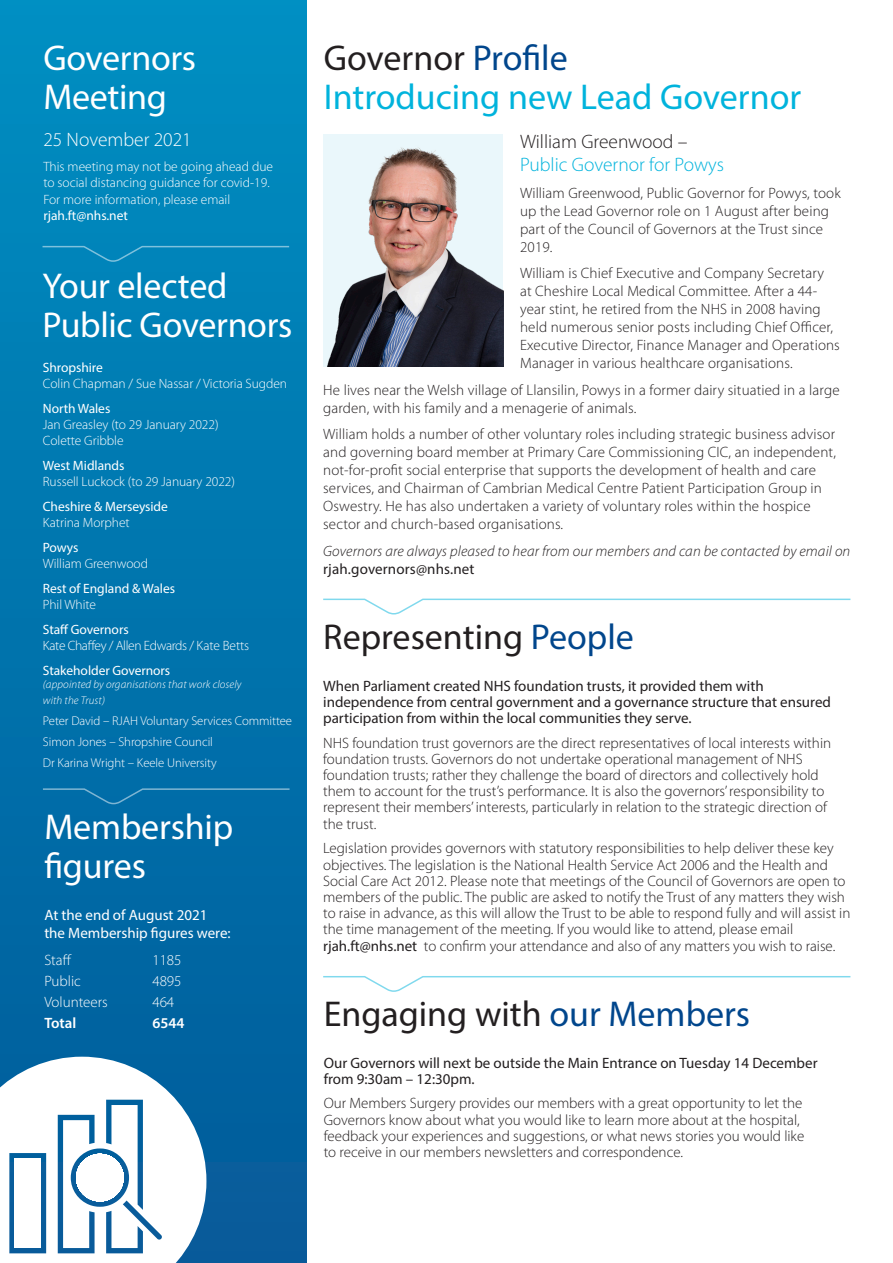
<style>
.page{position:relative;width:893px;height:1263px;background:#fff}
.page>*{position:absolute;margin:0;border:0;box-sizing:border-box;transform-origin:0 0}
.t1{font:36px/39px "Myriad Pro";letter-spacing:-.01em;color:#fff}
.t2{font:36px "Myriad Pro";color:#231f20}
.t3{font:36px "Myriad Pro";color:#00b3dc}
.t4{font:300 19.5px/23.4px "Myriad Pro";color:#00b3dc}
.t5{font:300 19.5px "Myriad Pro";color:#fff}
.t6{font:300 15px/18px "Myriad Pro";color:#231f20}
.t7{font:15px/16.2px "Myriad Pro";color:#231f20}
.t8{font:italic 300 15px/18px "Myriad Pro";letter-spacing:.01em;color:#231f20}
.t9{font:15px/18px "Myriad Pro";color:#fff}
.t10{font:300 15px "Myriad Pro";color:#fff}
.t11{font:600 15px "Myriad Pro";color:#fff}
.t12{font:300 13.5px/16.2px "Myriad Pro";letter-spacing:-.005em;color:#fff}
.t13{font:13.5px/16.2px "Myriad Pro";letter-spacing:-.005em;color:#fff}
.t14{font:300 13.5px/16.2px "Myriad Pro";letter-spacing:-.03em;color:#fff}
.t15{font:300 12.75px "Myriad Pro";letter-spacing:-.005em;color:#fff}
.t16{font:italic 300 11.25px/16.2px "Myriad Pro";letter-spacing:.01em;color:#fff}
.s1{font-weight:400}
.s2{font-weight:300}
.s3{color:#01468c}
.s4{color:#231f20}
.s5{font-weight:400;font-style:normal}
</style>
<div class="page">
<div style="left:0;top:0;width:307px;height:1263px;background:linear-gradient(to bottom,#008ec1,#035999)"></div>
<svg style="left:41px;top:245px;width:250px;height:18px;background:#0a89bc"></svg>
<svg style="left:0;top:1057px;width:206px;height:206px"></svg>
<svg style="left:41px;top:788px;width:250px;height:17px;background:#0b72ab"></svg>
<svg style="left:323px;top:598px;width:528px;height:17px"></svg>
<svg style="left:323px;top:976px;width:528px;height:16px"></svg>
<img style="left:323px;top:134px;width:180px;height:232px">
<p class="t1" style="left:43px;top:37px;width:154px">Governors</p>
<p class="t1" style="left:43px;top:76px;width:125px">Meeting</p>
<p class="t5" style="left:43px;top:128px;width:150px">25 November 2021</p>
<p class="t12" style="left:43px;top:158px;width:231px">This meeting may not be going ahead due to social distancing guidance for covid-19.<br>For more information, please email <span class="s1">rjah.ft@nhs.net</span></p>
<p class="t1" style="left:43px;top:265px;width:251px">Your elected<br>Public Governors</p>
<p class="t12" style="left:43px;top:359px;width:246px"><span class="s1">Shropshire<br></span>Colin Chapman / Sue Nassar / Victoria Sugden</p>
<p class="t12" style="left:43px;top:400px;width:177px"><span class="s1">North Wales<br></span>Jan Greasley (to 29 January 2022)<br>Colette Gribble</p>
<p class="t12" style="left:43px;top:457px;width:194px"><span class="s1">West Midlands<br></span>Russell Luckock (to 29 January 2022)</p>
<p class="t13" style="left:43px;top:498px;width:127px">Cheshire &amp; Merseyside<br><span class="s2">Katrina Morphet</span></p>
<p class="t12" style="left:43px;top:539px;width:107px"><span class="s1">Powys<br></span>William Greenwood</p>
<p class="t13" style="left:43px;top:580px;width:134px">Rest of England &amp; Wales<br><span class="s2">Phil White</span></p>
<p class="t14" style="left:43px;top:621px;width:208px"><span class="s1">Staff Governors<br></span>Kate Chaffey / Allen Edwards / Kate Betts</p>
<p class="t13" style="left:43px;top:662px;width:129px">Stakeholder Governors</p>
<p class="t16" style="left:43px;top:676px;width:200px">(appointed by organisations that work closely with the Trust)</p>
<p class="t15" style="left:43px;top:713px;width:251px">Peter David – RJAH Voluntary Services Committee</p>
<p class="t15" style="left:43px;top:734px;width:172px">Simon Jones – Shropshire Council</p>
<p class="t15" style="left:43px;top:755px;width:175px">Dr Karina Wright – Keele University</p>
<p class="t1" style="left:44px;top:807px;width:191px">Membership</p>
<p class="t1" style="left:44px;top:846px;width:103px">figures</p>
<p class="t9" style="left:44px;top:906px;width:188px">At the end of August 2021 the Membership figures were:</p>
<p class="t10" style="left:44px;top:951px;width:29px">Staff</p>
<p class="t10" style="left:152px;top:951px;width:31px">1185</p>
<p class="t10" style="left:44px;top:972px;width:38px">Public</p>
<p class="t10" style="left:152px;top:972px;width:31px">4895</p>
<p class="t10" style="left:44px;top:993px;width:65px">Volunteers</p>
<p class="t10" style="left:152px;top:993px;width:23px">464</p>
<p class="t11" style="left:44px;top:1014px;width:33px">Total</p>
<p class="t11" style="left:152px;top:1014px;width:34px">6544</p>
<p class="t2" style="left:324px;top:35px;width:246px">Governor <span class="s3">Profile</span></p>
<p class="t3" style="left:324px;top:74px;width:479px">Introducing new Lead Governor</p>
<p class="t4" style="left:520px;top:129px;width:206px"><span class="s4">William Greenwood –<br></span>Public Governor for Powys</p>
<p class="t6" style="left:520px;top:184px;width:322px">William Greenwood, Public Governor for Powys, took up the Lead Governor role on 1 August after being part of the Council of Governors at the Trust since 2019.</p>
<p class="t6" style="left:520px;top:264px;width:321px">William is Chief Executive and Company Secretary<br>at Cheshire Local Medical Committee. After a 44- year stint, he retired from the NHS in 2008 having held numerous senior posts including Chief Officer, Executive Director, Finance Manager and Operations Manager in various healthcare organisations.</p>
<p class="t6" style="left:323px;top:381px;width:518px">He lives near the Welsh village of Llansilin, Powys in a former dairy situatied in a large garden, with his family and a menagerie of animals.</p>
<p class="t6" style="left:323px;top:425px;width:514px">William holds a number of other voluntary roles including strategic business advisor and governing board member at Primary Care Commissioning CIC, an independent, not-for-profit social enterprise that supports the development of health and care services, and Chairman of Cambrian Medical Centre Patient Participation Group in Oswestry. He has also undertaken a variety of voluntary roles within the hospice sector and church-based organisations.</p>
<p class="t8" style="left:323px;top:542px;width:529px">Governors are always pleased to hear from our members and can be contacted by email on <span class="s5">rjah.governors@nhs.net</span></p>
<p class="t2" style="left:323px;top:614px;width:312px">Representing <span class="s3">People</span></p>
<p class="t7" style="left:323px;top:677px;width:509px">When Parliament created NHS foundation trusts, it provided them with independence from central government and a governance structure that ensured participation from within the local communities they serve.</p>
<p class="t6" style="left:323px;top:734px;width:509px;line-height:16.2px">NHS foundation trust governors are the direct representatives of local interests within foundation trusts. Governors do not undertake operational management of NHS foundation trusts; rather they challenge the board of directors and collectively hold them to account for the trust’s performance. It is also the governors’ responsibility to represent their members’ interests, particularly in relation to the strategic direction of the trust.</p>
<p class="t6" style="left:323px;top:840px;width:529px;line-height:16.2px">Legislation provides governors with statutory responsibilities to help deliver these key objectives. The legislation is the National Health Service Act 2006 and the Health and Social Care Act 2012. Please note that meetings of the Council of Governors are open to members of the public. The public are asked to notify the Trust of any matters they wish to raise in advance, as this will allow the Trust to be able to respond fully and will assist in the time management of the meeting. If you would like to attend, please email <span class="s1">rjah.ft@nhs.net</span> to confirm your attendance and also of any matters you wish to raise.</p>
<p class="t2" style="left:324px;top:991px;width:428px">Engaging with <span class="s3">our Members</span></p>
<p class="t7" style="left:324px;top:1054px;width:495px">Our Governors will next be outside the Main Entrance on Tuesday 14 December from 9:30am – 12:30pm.</p>
<p class="t6" style="left:324px;top:1095px;width:482px;line-height:16.2px">Our Members Surgery provides our members with a great opportunity to let the Governors know about what you would like to learn more about at the hospital, feedback your experiences and suggestions, or what news stories you would like to receive in our members newsletters and correspondence.</p>
</div>
